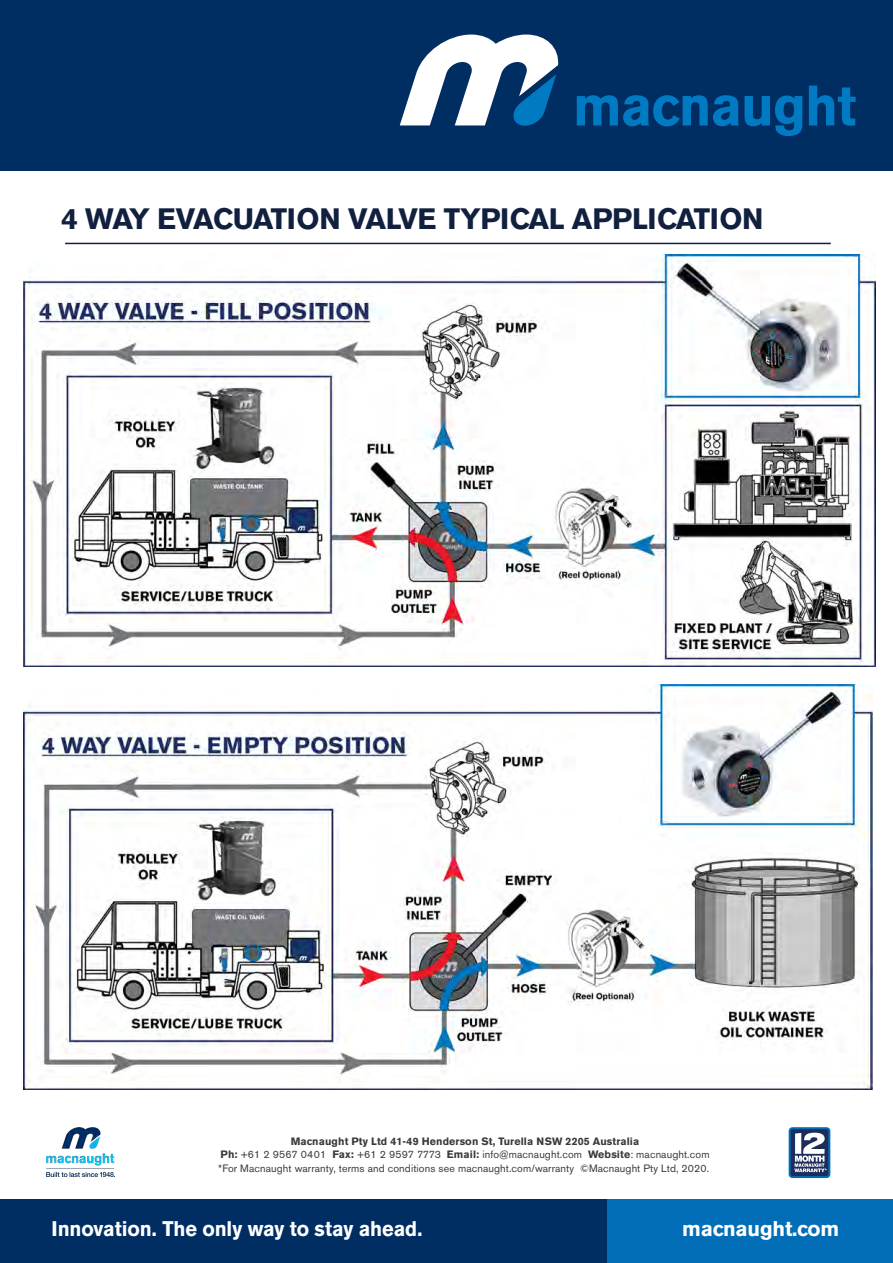
<style>
.page{position:relative;width:893px;height:1263px;background:#fff}
.page>*{position:absolute;margin:0;border:0;box-sizing:border-box;transform-origin:0 0}
.t1{font:700 29.25px "Akzidenz Grotesk BE";letter-spacing:-.01em;color:#11203e}
.t2{font:700 21px "Akzidenz Grotesk BE";letter-spacing:-.01em;color:#fff;scale:.95 1}
.t3{font:700 21px "Akzidenz Grotesk BE";letter-spacing:-.01em;color:#fff}
.t4{font:10.65px/13.6px "Akzidenz Grotesk BE";letter-spacing:.01em;color:#3a3a39;text-align:center}
.s1{font-weight:700}
</style>
<div class="page">
<div style="left:0;top:1199px;width:893px;height:64px;background:#002d62"></div>
<div style="left:0;top:0;width:893px;height:170px;background:#002d62"></div>
<img style="left:46px;top:1127px;width:69px;height:49px">
<div style="left:607px;top:1199px;width:286px;height:64px;background:#006db6"></div>
<svg style="left:577px;top:95px;width:225px;height:41px"></svg>
<svg style="left:809px;top:86px;width:47px;height:40px"></svg>
<svg style="left:400px;top:35px;width:159px;height:91px"></svg>
<svg style="left:789px;top:1127px;width:41px;height:51px"></svg>
<div style="left:791px;top:1129px;width:37px;height:47px;background:#1d2d5b;border-radius:2px"></div>
<svg style="left:794px;top:1133px;width:33px;height:39px"></svg>
<img style="left:23px;top:684px;width:850px;height:406px">
<img style="left:23px;top:254px;width:853px;height:412px">
<hr style="left:65px;top:243px;width:766px;height:1px;background:#11203e">
<h1 class="t1" style="left:62px;top:202px;width:704px">4 WAY EVACUATION VALVE TYPICAL APPLICATION</h1>
<p class="t4" style="left:218px;top:1134px;width:493px"><span class="s1">Macnaught Pty Ltd 41-49 Henderson St, Turella NSW 2205 Australia<br>Ph:</span> +61 2 9567 0401 <span class="s1">Fax:</span> +61 2 9597 7773 <span class="s1">Email:</span> info@macnaught.com <span class="s1">Website</span>: macnaught.com *For Macnaught warranty, terms and conditions see macnaught.com/warranty ©Macnaught Pty Ltd, 2020.</p>
<h2 class="t2" style="left:52px;top:1217px;width:392px">Innovation. The only way to stay ahead.</h2>
<h2 class="t3" style="left:682px;top:1217px;width:159px">macnaught.com</h2>
</div>
